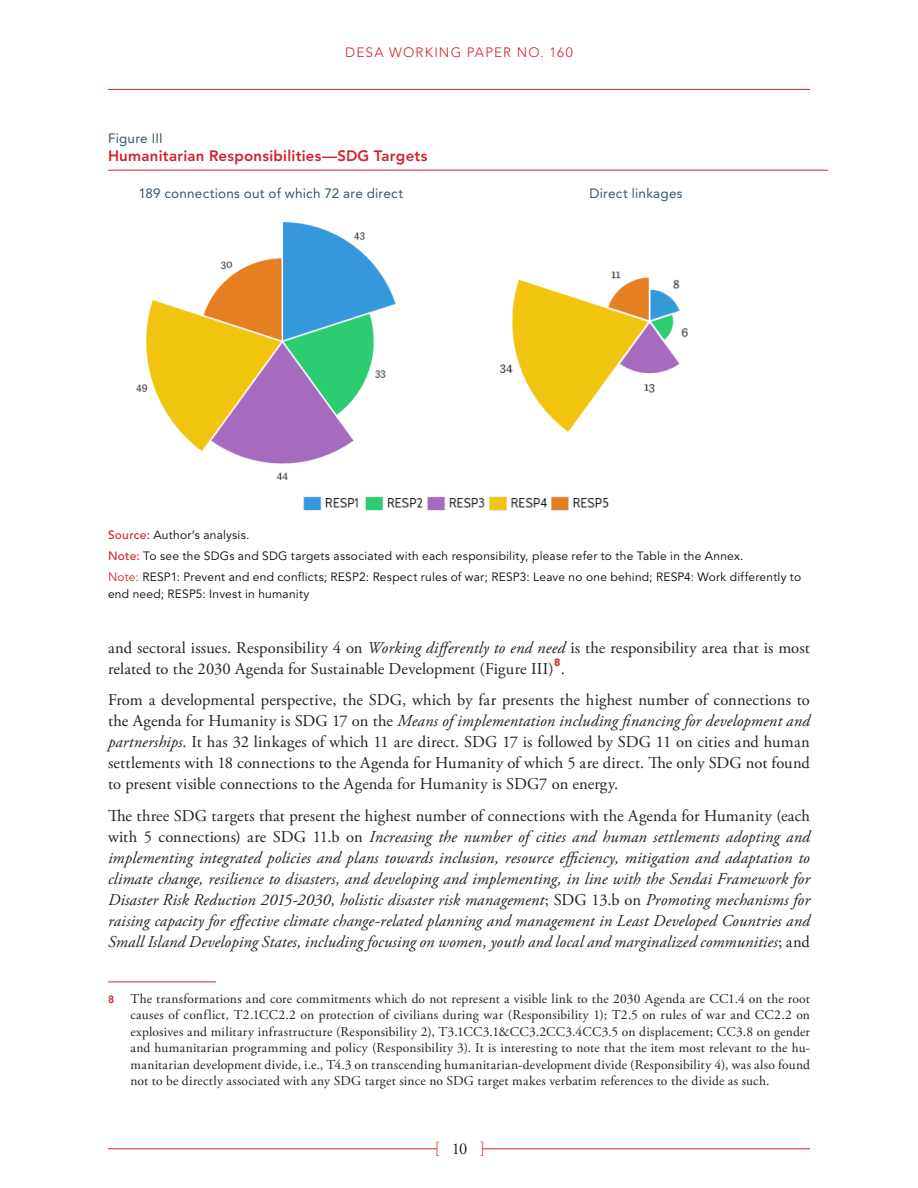
<style>
.page{position:relative;width:918px;height:1188px;background:#fff}
.page>*{position:absolute;margin:0;border:0;box-sizing:border-box;transform-origin:0 0}
.t1{font:300 condensed 18px "Myriad Pro";color:#d1232a}
.BodyText{font:italic 16.5px/21px "Adobe Garamond Pro";letter-spacing:.01em;color:#231f20;text-align:justify}
.BodyText-2{font:16.5px/21px "Adobe Garamond Pro";letter-spacing:.01em;color:#231f20}
.FigH2{font:800 15px "Avenir LT Std";letter-spacing:.015em;color:#d1232a}
.Footnote{font:13.5px/16.5px "Adobe Garamond Pro";letter-spacing:.015em;color:#231f20;text-align:justify}
.FigH1{font:13.5px "Avenir LT Std";letter-spacing:.015em;color:#355766}
.t2{font:300 13.5px "Avenir LT Std";letter-spacing:.09em;color:#d1232a}
.Source{font:12px/16.5px "Avenir LT Std";letter-spacing:.02em;color:#040503}
.BodyText-3{font:900 10.5px "Avenir LT Std";color:#d1232a}
.s1{font-weight:500;color:#d1232a}
.s2{color:#d1232a}
.s3{font-style:italic}
.s4{font-style:normal}
.s5{font-family:"Avenir LT Std";font-weight:800;font-size:10.5px;color:#d1232a}
.s6{font-family:"Adobe Garamond Pro";font-weight:400;font-stretch:normal;font-size:16.5px;color:#231f20}
</style>
<div class="page">
<hr style="left:108px;top:89px;width:702px;height:1px;background:#d1232a">
<hr style="left:108px;top:1148px;width:329px;height:1px;background:#d1232a">
<hr style="left:482px;top:1148px;width:328px;height:1px;background:#d1232a">
<hr style="left:108px;top:982px;width:108px;height:1px;background:#d1232a">
<img style="left:499px;top:271px;width:189px;height:161px">
<img style="left:136px;top:222px;width:260px;height:258px">
<hr style="left:108px;top:170px;width:720px;height:1px;background:#d1232a">
<img style="left:303px;top:496px;width:306px;height:15px">
<p class="t2" style="left:345px;top:44px;width:229px">DESA WORKING PAPER NO. 160</p>
<p class="FigH1" style="left:108px;top:130px;width:56px">Figure III</p>
<p class="FigH2" style="left:108px;top:147px;width:321px">Humanitarian Responsibilities—SDG Targets</p>
<p class="FigH1" style="left:139px;top:186px;width:266px">189 connections out of which 72 are direct</p>
<p class="FigH1" style="left:590px;top:186px;width:94px">Direct linkages</p>
<p class="Source" style="left:108px;top:527px;width:143px"><span class="s1">Source:</span> Author’s analysis.</p>
<p class="Source" style="left:108px;top:548px;width:637px"><span class="s1">Note:</span> To see the SDGs and SDG targets associated with each responsibility, please refer to the Table in the Annex.</p>
<p class="Source" style="left:108px;top:569px;width:695px"><span class="s2">Note:</span> RESP1: Prevent and end conflicts; RESP2: Respect rules of war; RESP3: Leave no one behind; RESP4: Work differently to end need; RESP5: Invest in humanity</p>
<p class="BodyText-2" style="left:108px;top:638px;width:703px">and sectoral issues. Responsibility 4 on <span class="s3">Working differently to end need</span> is the responsibility area that is most related to the 2030 Agenda for Sustainable Development (Figure III) .</p>
<p class="BodyText-3" style="left:554px;top:656px;width:8px">8</p>
<p class="BodyText-2" style="left:108px;top:690px;width:704px;text-align:justify">From a developmental perspective, the SDG, which by far presents the highest number of connections to the Agenda for Humanity is SDG 17 on the <span class="s3">Means of implementation including financing for development and partnerships</span>. It has 32 linkages of which 11 are direct. SDG 17 is followed by SDG 11 on cities and human settlements with 18 connections to the Agenda for Humanity of which 5 are direct. The only SDG not found to present visible connections to the Agenda for Humanity is SDG7 on energy.</p>
<p class="BodyText" style="left:108px;top:805px;width:704px"><span class="s4">The three SDG targets that present the highest number of connections with the Agenda for Humanity (each with 5 connections) are SDG 11.b on</span> Increasing the number of cities and human settlements adopting and implementing integrated policies and plans towards inclusion, resource efficiency, mitigation and adaptation to climate change, resilience to disasters, and developing and implementing, in line with the Sendai Framework for Disaster Risk Reduction 2015-2030, holistic disaster risk management<span class="s4">; SDG 13.b on</span> Promoting mechanisms for raising capacity for effective climate change-related planning and management in Least Developed Countries and Small Island Developing States, including focusing on women, youth and local and marginalized communities<span class="s4">; and</span></p>
<p class="Footnote" style="left:130px;top:991px;width:681px;text-indent:-22px"><span class="s5">8</span> The transformations and core commitments which do not represent a visible link to the 2030 Agenda are CC1.4 on the root causes of conflict, T2.1CC2.2 on protection of civilians during war (Responsibility 1); T2.5 on rules of war and CC2.2 on explosives and military infrastructure (Responsibility 2), T3.1CC3.1&amp;CC3.2CC3.4CC3.5 on displacement; CC3.8 on gender and humanitarian programming and policy (Responsibility 3). It is interesting to note that the item most relevant to the hu&shy;manitarian development divide, i.e., T4.3 on transcending humanitarian-development divide (Responsibility 4), was also found not to be directly associated with any SDG target since no SDG target makes verbatim references to the divide as such.</p>
<p class="t1" style="left:435px;top:1139px;width:51px">[<span class="s6">10</span>]</p>
</div>
